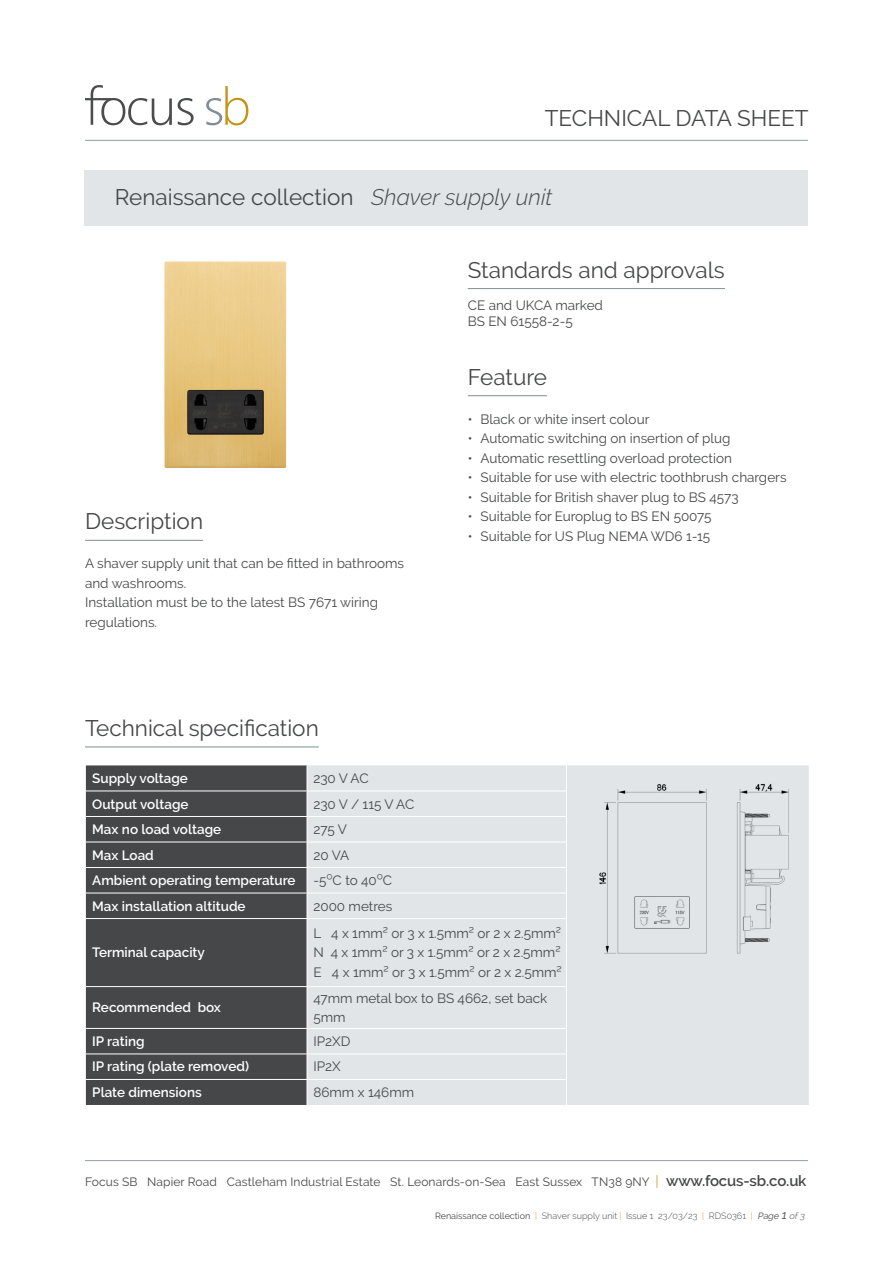
<style>
.page{position:relative;width:893px;height:1263px;background:#fff}
.page>*{position:absolute;margin:0;border:0;box-sizing:border-box;transform-origin:0 0}
.Ruled_Subheads{font:22.5px "Raleway";color:#464748}
.t1{font:13.5px/19.5px "Raleway";color:#464748}
.t2{font:600 13.5px "Raleway";color:#fff}
.t3{font:12px "Raleway";letter-spacing:.01em;color:#464748}
.t4{font:300 9px "Raleway";color:#464748}
.s1{font-weight:300;font-style:italic}
.s2{font-size:14.1px;color:#cba035}
.s3{font-weight:600;font-size:15px}
.s4{font-weight:400}
.s5{color:#cba035}
.s6{font-weight:400;font-style:italic}
.s7{font-weight:400;font-style:italic;font-size:12px}
.s8{font-style:italic}
</style>
<div class="page">
<hr style="left:85px;top:1160px;width:723px;height:1px;background:#8e9ba3">
<div style="left:86px;top:765px;width:221px;height:340px;background:#464748"></div>
<div style="left:308px;top:765px;width:501px;height:340px;background:#e1e5e8"></div>
<hr style="left:86px;top:790px;width:221px;height:1px;background:#fff">
<hr style="left:307px;top:790px;width:259px;height:1px;background:#fff">
<hr style="left:86px;top:816px;width:221px;height:1px;background:#fff">
<hr style="left:307px;top:816px;width:259px;height:1px;background:#fff">
<hr style="left:86px;top:842px;width:221px;height:1px;background:#fff">
<hr style="left:307px;top:842px;width:259px;height:1px;background:#fff">
<hr style="left:86px;top:867px;width:221px;height:1px;background:#fff">
<hr style="left:307px;top:867px;width:259px;height:1px;background:#fff">
<hr style="left:86px;top:893px;width:221px;height:1px;background:#fff">
<hr style="left:307px;top:893px;width:259px;height:1px;background:#fff">
<svg style="left:307px;top:765px;width:1px;height:153px"></svg>
<hr style="left:86px;top:918px;width:221px;height:1px;background:#fff">
<hr style="left:307px;top:918px;width:259px;height:1px;background:#fff">
<hr style="left:86px;top:986px;width:221px;height:1px;background:#fff">
<hr style="left:307px;top:986px;width:259px;height:1px;background:#fff">
<hr style="left:86px;top:1028px;width:221px;height:1px;background:#fff">
<hr style="left:307px;top:1028px;width:259px;height:1px;background:#fff">
<hr style="left:86px;top:1053px;width:221px;height:1px;background:#fff">
<hr style="left:307px;top:1053px;width:259px;height:1px;background:#fff">
<hr style="left:86px;top:1079px;width:221px;height:1px;background:#fff">
<hr style="left:307px;top:1079px;width:259px;height:1px;background:#fff">
<svg style="left:307px;top:1029px;width:1px;height:76px"></svg>
<svg style="left:566px;top:765px;width:1px;height:153px"></svg>
<hr style="left:566px;top:918px;width:1px;height:68px;background:#fff">
<hr style="left:566px;top:986px;width:1px;height:42px;background:#fff">
<svg style="left:566px;top:1028px;width:1px;height:77px"></svg>
<div style="left:85px;top:170px;width:723px;height:55px;background:#e1e5e8"></div>
<img style="left:164px;top:261px;width:123px;height:207px">
<hr style="left:85px;top:540px;width:118px;height:1px;background:#7f8e96">
<svg style="left:85px;top:85px;width:87px;height:40px"></svg>
<svg style="left:178px;top:98px;width:16px;height:27px"></svg>
<svg style="left:206px;top:86px;width:42px;height:39px"></svg>
<hr style="left:85px;top:140px;width:723px;height:1px;background:#8e9ba3">
<hr style="left:85px;top:746px;width:234px;height:1px;background:#7f8e96">
<img style="left:599px;top:783px;width:192px;height:171px">
<hr style="left:468px;top:288px;width:257px;height:1px;background:#7f8e96">
<hr style="left:468px;top:395px;width:79px;height:1px;background:#7f8e96">
<p class="Ruled_Subheads" style="left:545px;top:105px;width:265px">TECHNICAL DATA SHEET</p>
<p class="Ruled_Subheads" style="left:115px;top:184px;width:439px">Renaissance collection <span class="s1">Shaver supply unit</span></p>
<p class="Ruled_Subheads" style="left:85px;top:508px;width:120px">Description</p>
<p class="t1" style="left:85px;top:554px;width:321px">A shaver supply unit that can be fitted in bathrooms and washrooms.</p>
<p class="t1" style="left:85px;top:593px;width:295px">Installation must be to the latest BS 7671 wiring regulations.</p>
<p class="Ruled_Subheads" style="left:85px;top:715px;width:235px">Technical specification</p>
<p class="Ruled_Subheads" style="left:468px;top:257px;width:259px">Standards and approvals</p>
<p class="t1" style="left:468px;top:295px;width:137px">CE and UKCA marked</p>
<p class="t1" style="left:468px;top:312px;width:106px">BS EN 61558-2-5</p>
<p class="Ruled_Subheads" style="left:468px;top:364px;width:81px">Feature</p>
<p class="t1" style="left:468px;top:409px;width:183px">• Black or white insert colour</p>
<p class="t1" style="left:468px;top:429px;width:264px">• ●Automatic switching on insertion of plug</p>
<p class="t1" style="left:468px;top:448px;width:266px">• ●Automatic resettling overload protection</p>
<p class="t1" style="left:468px;top:468px;width:320px">• ●Suitable for use with electric toothbrush chargers</p>
<p class="t1" style="left:468px;top:487px;width:272px">• ●Suitable for British shaver plug to BS 4573</p>
<p class="t1" style="left:468px;top:507px;width:245px">• ●Suitable for Europlug to BS EN 50075</p>
<p class="t1" style="left:468px;top:526px;width:244px">• ●Suitable for US Plug NEMA WD6 1-15</p>
<p class="t2" style="left:92px;top:770px;width:97px">Supply voltage</p>
<p class="t1" style="left:313px;top:768px;width:57px">230 V AC</p>
<p class="t2" style="left:92px;top:796px;width:98px">Output voltage</p>
<p class="t1" style="left:313px;top:794px;width:102px">230 V / 115 V AC</p>
<p class="t2" style="left:92px;top:821px;width:130px">Max no load voltage</p>
<p class="t1" style="left:313px;top:819px;width:35px">275 V</p>
<p class="t2" style="left:92px;top:847px;width:63px">Max Load</p>
<p class="t1" style="left:313px;top:845px;width:37px">20 VA</p>
<p class="t2" style="left:92px;top:872px;width:205px">Ambient operating temperature</p>
<p class="t1" style="left:313px;top:870px;width:80px">-5⁰C to 40⁰C</p>
<p class="t2" style="left:92px;top:898px;width:155px">Max installation altitude</p>
<p class="t1" style="left:313px;top:896px;width:80px">2000 metres</p>
<p class="t2" style="left:92px;top:945px;width:114px">Terminal capacity</p>
<p class="t1" style="left:313px;top:923px;width:249px">L 4 x 1mm² or 3 x 1.5mm² or 2 x 2.5mm²</p>
<p class="t1" style="left:313px;top:943px;width:249px">N 4 x 1mm² or 3 x 1.5mm² or 2 x 2.5mm²</p>
<p class="t1" style="left:313px;top:962px;width:250px">E 4 x 1mm² or 3 x 1.5mm² or 2 x 2.5mm²</p>
<p class="t2" style="left:92px;top:1000px;width:130px">Recommended box</p>
<p class="t1" style="left:313px;top:988px;width:236px">47mm metal box to BS 4662, set back<br>5mm</p>
<p class="t2" style="left:92px;top:1033px;width:54px">IP rating</p>
<p class="t1" style="left:313px;top:1031px;width:38px">IP2XD</p>
<p class="t2" style="left:92px;top:1059px;width:158px">IP rating (plate removed)</p>
<p class="t1" style="left:313px;top:1057px;width:29px">IP2X</p>
<p class="t2" style="left:92px;top:1084px;width:111px">Plate dimensions</p>
<p class="t1" style="left:313px;top:1082px;width:102px">86mm x 146mm</p>
<p class="t3" style="left:85px;top:1175px;width:723px">Focus SB Napier Road Castleham Industrial Estate St. Leonards-on-Sea East Sussex TN38 9NY <span class="s2">|</span> <span class="s3">www.focus-sb.co.uk</span></p>
<p class="t4" style="left:435px;top:1211px;width:373px"><span class="s4">Renaissance collection</span> <span class="s5">|</span> Shaver supply unit <span class="s5">|</span> Issue 1 23/03/23 <span class="s5">|</span> RDS0361 <span class="s5">|</span> <span class="s6">Page</span> <span class="s7">1</span> <span class="s8">of3</span></p>
</div>
